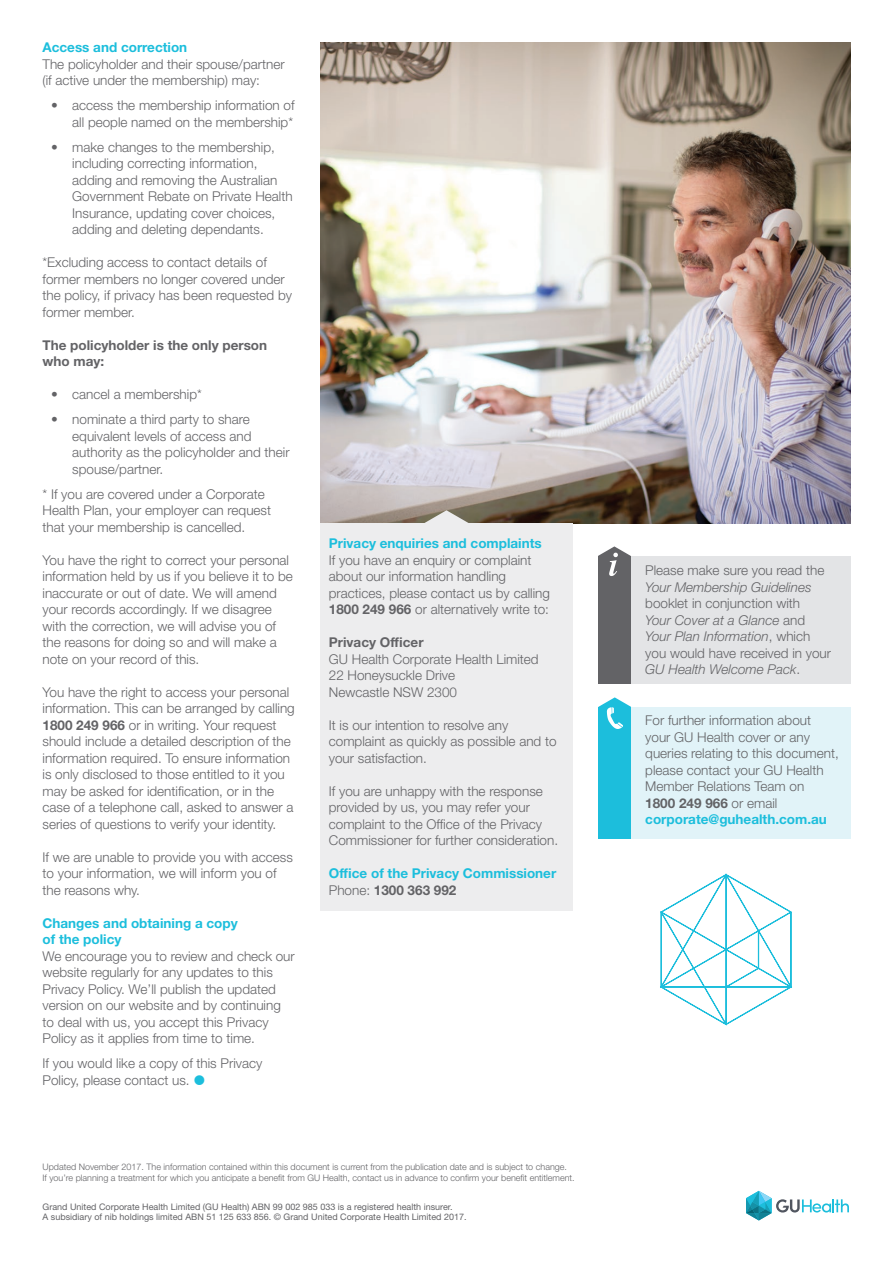
<style>
.page{position:relative;width:893px;height:1263px;background:#fff}
.page>*{position:absolute;margin:0;border:0;box-sizing:border-box;transform-origin:0 0}
.t1{font:300 13.5px/16.5px "Helvetica Neue LT Std";color:#636366}
.t2{font:700 13.5px/16.5px "Helvetica Neue LT Std";color:#1cbedc}
.t3{font:700 13.5px/16.5px "Helvetica Neue LT Std";color:#636366}
.t4{font:italic 300 13.5px "Helvetica Neue LT Std";color:#636366}
.t5{font:300 9px/10.5px "Helvetica Neue LT Std";color:#636366}
.t6{font:9px/10.8px "Helvetica Neue LT Std";color:#636366}
.s1{font-weight:700}
.s2{font-weight:300;color:#636366}
.s3{color:#636366}
.s4{font-style:italic}
.s5{font-weight:700;color:#1cbedc}
</style>
<div class="page">
<div style="left:598px;top:707px;width:253px;height:132px;background:#e1f3f8"></div>
<div style="left:598px;top:707px;width:33px;height:132px;background:#1cbedc"></div>
<svg style="left:598px;top:697px;width:33px;height:32px"></svg>
<div style="left:598px;top:556px;width:253px;height:128px;background:#e3e4e6"></div>
<div style="left:598px;top:556px;width:33px;height:127px;background:#636366"></div>
<svg style="left:598px;top:546px;width:33px;height:30px"></svg>
<svg style="left:746px;top:1191px;width:103px;height:29px"></svg>
<img style="left:320px;top:43px;width:530px;height:480px">
<div style="left:320px;top:523px;width:253px;height:388px;background:#ededee"></div>
<svg style="left:422px;top:510px;width:49px;height:13px"></svg>
<svg style="left:660px;top:873px;width:132px;height:153px"></svg>
<p class="t2" style="left:43px;top:39px;width:146px">Access and correction</p>
<p class="t1" style="left:43px;top:55px;width:244px">The policyholder and their spouse/partner (if active under the membership) may:</p>
<p class="t1" style="left:51px;top:97px;width:245px;text-align:right">• access the membership information of all people named on the membership*</p>
<p class="t1" style="left:72px;top:138px;width:222px;text-indent:-21px">• make changes to the membership, including correcting information, adding and removing the Australian Government Rebate on Private Health Insurance, updating cover choices, adding and deleting dependants.</p>
<p class="t1" style="left:43px;top:254px;width:251px">*Excluding access to contact details of former members no longer covered under the policy, if privacy has been requested by former member.</p>
<p class="t3" style="left:43px;top:336px;width:226px">The policyholder is the only person who may:</p>
<p class="t1" style="left:51px;top:386px;width:152px">• cancel a membership*</p>
<p class="t1" style="left:72px;top:411px;width:219px;text-indent:-21px">• nominate a third party to share equivalent levels of access and authority as the policyholder and their spouse/partner.</p>
<p class="t1" style="left:43px;top:485px;width:230px">* If you are covered under a Corporate<br>Health Plan, your employer can request that your membership is cancelled.</p>
<p class="t1" style="left:43px;top:551px;width:252px">You have the right to correct your personal information held by us if you believe it to be inaccurate or out of date. We will amend your records accordingly. If we disagree with the correction, we will advise you of the reasons for doing so and will make a note on your record of this.</p>
<p class="t1" style="left:43px;top:683px;width:254px">You have the right to access your personal information. This can be arranged by calling <span class="s1">1800 249 966</span> or in writing. Your request should include a detailed description of the information required. To ensure information is only disclosed to those entitled to it you may be asked for identification, or in the case of a telephone call, asked to answer a series of questions to verify your identity.</p>
<p class="t1" style="left:43px;top:848px;width:252px">If we are unable to provide you with access to your information, we will inform you of the reasons why.</p>
<p class="t2" style="left:43px;top:914px;width:197px">Changes and obtaining a copy of the policy</p>
<p class="t1" style="left:43px;top:947px;width:254px">We encourage you to review and check our website regularly for any updates to this Privacy Policy. We’ll publish the updated version on our website and by continuing to deal with us, you accept this Privacy Policy as it applies from time to time.</p>
<p class="t1" style="left:43px;top:1055px;width:221px">If you would like a copy of this Privacy<br>Policy, please contact us.</p>
<p class="t2" style="left:329px;top:535px;width:214px">Privacy enquiries and complaints</p>
<p class="t1" style="left:329px;top:552px;width:223px">If you have an enquiry or complaint about our information handling practices, please contact us by calling <span class="s1">1800 249 966</span> or alternatively write to:</p>
<p class="t3" style="left:329px;top:634px;width:96px">Privacy Officer</p>
<p class="t1" style="left:329px;top:651px;width:211px">GU Health Corporate Health Limited<br>22 Honeysuckle Drive<br>Newcastle NSW 2300</p>
<p class="t1" style="left:329px;top:717px;width:229px">It is our intention to resolve any complaint as quickly as possible and to your satisfaction.</p>
<p class="t1" style="left:329px;top:783px;width:231px">If you are unhappy with the response provided by us, you may refer your complaint to the Office of the Privacy Commissioner for further consideration.</p>
<p class="t2" style="left:329px;top:865px;width:229px">Office of the Privacy Commissioner<br><span class="s2">Phone:</span> <span class="s3">1300 363 992</span></p>
<p class="t5" style="left:43px;top:1162px;width:534px">Updated November 2017. The information contained within this document is current from the publication date and is subject to change.<br>If you’re planning a treatment for which you anticipate a benefit from GU Health, contact us in advance to confirm your benefit entitlement.</p>
<p class="t6" style="left:43px;top:1201px;width:425px">Grand United Corporate Health Limited (GU Health) ABN 99 002 985 033 is a registered health insurer.<br>A subsidiary of nib holdings limited ABN 51 125 633 856. © Grand United Corporate Health Limited 2017.</p>
<p class="t1" style="left:645px;top:562px;width:181px">Please make sure you read the</p>
<p class="t4" style="left:645px;top:579px;width:168px">Your Membership Guidelines</p>
<p class="t1" style="left:645px;top:595px;width:187px">booklet in conjunction with<br><span class="s4">Your Cover at a Glance</span> and<br><span class="s4">Your Plan Information</span>, which you would have received in your<br><span class="s4">GU Health Welcome Pack</span>.</p>
<p class="t1" style="left:645px;top:712px;width:195px">For further information about your GU Health cover or any queries relating to this document, please contact your GU Health<br>Member Relations Team on<br><span class="s1">1800 249 966</span> or email <span class="s5">corporate@guhealth.com.au</span></p>
</div>
